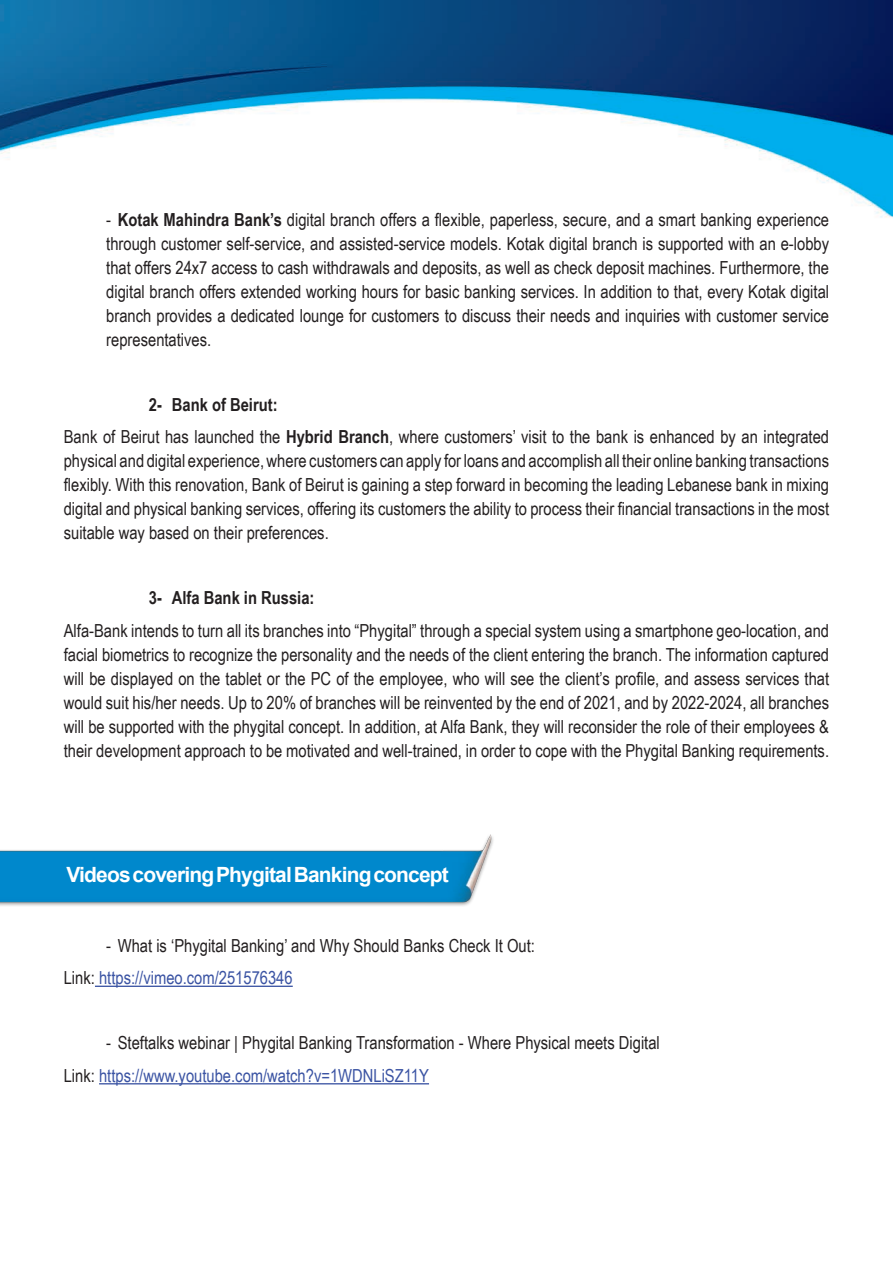
<style>
.page{position:relative;width:893px;height:1263px;background:#fff}
.page>*{position:absolute;margin:0;border:0;box-sizing:border-box;transform-origin:0 0}
.M_With_B{font:700 21px "Arial";letter-spacing:-.04em;color:#fff}
.M_With_B-2{font:18px/24px "Arial Narrow";color:#231f20;text-align:justify}
.M_With_B-3{font:18px "Arial Narrow";color:#3a53a3}
.M_With_B-4{font:700 18px "Arial Narrow";color:#231f20}
.s1{font-weight:700}
.s2{color:#231f20}
</style>
<div class="page">
<img style="left:0;top:0;width:893px;height:1085px">
<hr style="left:95px;top:986px;width:198px;height:1px;background:#3a53a3">
<hr style="left:99px;top:1083px;width:330px;height:1px;background:#3a53a3">
<img style="left:0;top:828px;width:504px;height:84px">
<p class="M_With_B-2" style="left:106px;top:207px;width:724px">- <span class="s1">Kotak Mahindra Bank’s</span> digital branch offers a flexible, paperless, secure, and a smart banking experience through customer self-service, and assisted-service models. Kotak digital branch is supported with an e-lobby that offers 24x7 access to cash withdrawals and deposits, as well as check deposit machines. Furthermore, the digital branch offers extended working hours for basic banking services. In addition to that, every Kotak digital branch provides a dedicated lounge for customers to discuss their needs and inquiries with customer service representatives.</p>
<p class="M_With_B-4" style="left:149px;top:391px;width:130px">2- Bank of Beirut:</p>
<p class="M_With_B-2" style="left:64px;top:424px;width:767px">Bank of Beirut has launched the <span class="s1">Hybrid Branch</span>, where customers’ visit to the bank is enhanced by an integrated physical and digital experience, where customers can apply for loans and accomplish all their online banking transactions flexibly. With this renovation, Bank of Beirut is gaining a step forward in becoming the leading Lebanese bank in mixing digital and physical banking services, offering its customers the ability to process their financial transactions in the most suitable way based on their preferences.</p>
<p class="M_With_B-4" style="left:149px;top:584px;width:167px">3- Alfa Bank in Russia:</p>
<p class="M_With_B-2" style="left:64px;top:618px;width:767px">Alfa-Bank intends to turn all its branches into “Phygital” through a special system using a smartphone geo-location, and facial biometrics to recognize the personality and the needs of the client entering the branch. The information captured will be displayed on the tablet or the PC of the employee, who will see the client’s profile, and assess services that would suit his/her needs. Up to 20% of branches will be reinvented by the end of 2021, and by 2022-2024, all branches will be supported with the phygital concept. In addition, at Alfa Bank, they will reconsider the role of their employees &amp; their development approach to be motivated and well-trained, in order to cope with the Phygital Banking requirements.</p>
<p class="M_With_B" style="left:66px;top:861px;width:384px">Videos covering Phygital Banking concept</p>
<p class="M_With_B-2" style="left:106px;top:933px;width:430px">- What is ‘Phygital Banking’ and Why Should Banks Check It Out:</p>
<p class="M_With_B-3" style="left:64px;top:965px;width:230px"><span class="s2">Link:</span> https://vimeo.com/251576346</p>
<p class="M_With_B-2" style="left:106px;top:1030px;width:555px">- Steftalks webinar | Phygital Banking Transformation - Where Physical meets Digital</p>
<p class="M_With_B-3" style="left:64px;top:1062px;width:367px"><span class="s2">Link:</span> https://www.youtube.com/watch?v=1WDNLiSZ11Y</p>
</div>
